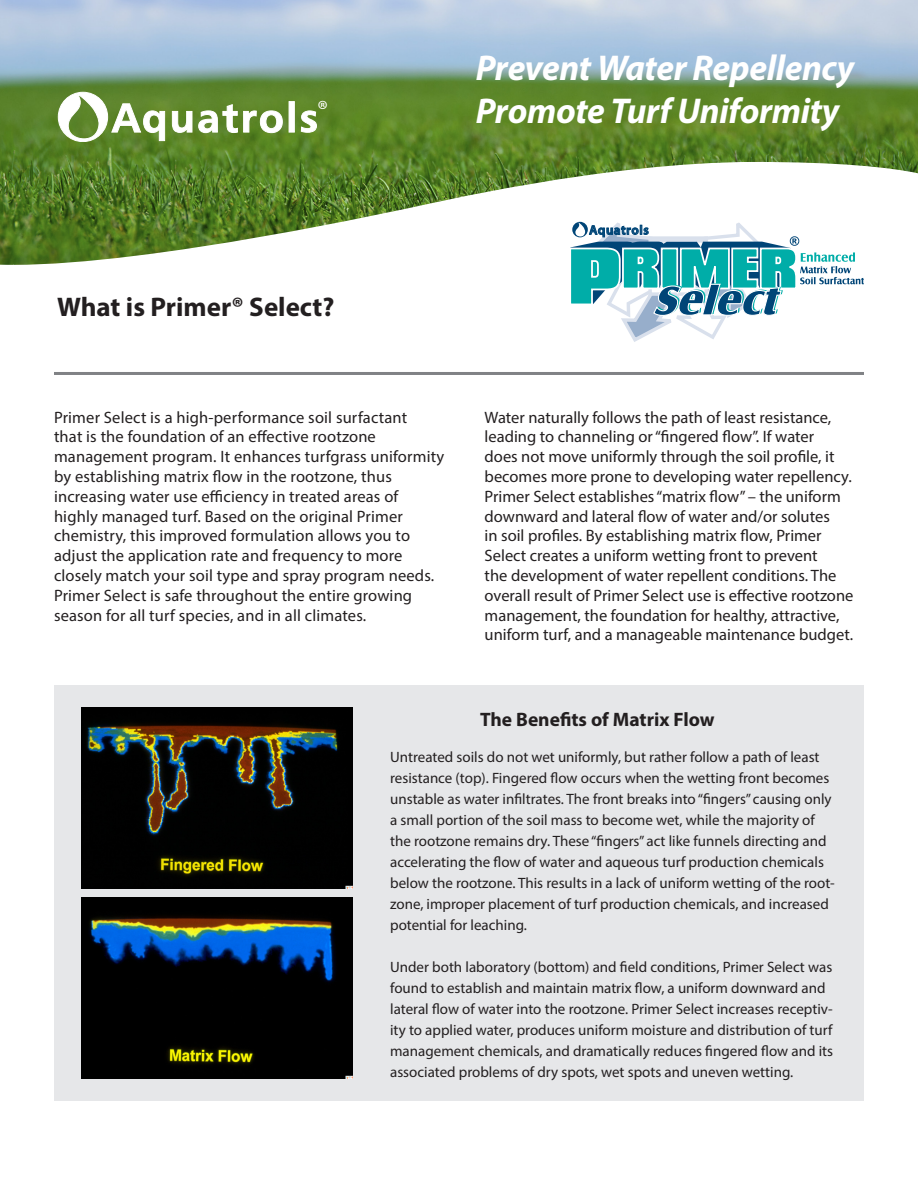
<style>
.page{position:relative;width:918px;height:1188px;background:#fff}
.page>*{position:absolute;margin:0;border:0;box-sizing:border-box;transform-origin:0 0}
.t1{font:italic 700 36px "Myriad Pro";letter-spacing:-.01em;color:#fff}
.t2{font:700 27px "Myriad Pro";color:#231f20}
.t3{font:25.2px "Myriad Pro";color:#fff}
.t4{font:700 19.5px "Myriad Pro";color:#231f20}
.t5{font:16.5px/19.8px "Myriad Pro";color:#231f20}
.t6{font:15px/21px "Myriad Pro";color:#231f20}
.t7{font:600 12.9px "Myriad Pro";letter-spacing:.05em;color:#004577}
</style>
<div class="page">
<div style="left:54px;top:685px;width:810px;height:415px;background:#e6e7e9"></div>
<hr style="left:54px;top:372px;width:810px;height:3px;background:#808285">
<svg style="left:571px;top:265px;width:293px;height:77px"></svg>
<img style="left:81px;top:708px;width:272px;height:181px">
<img style="left:81px;top:897px;width:272px;height:181px">
<img style="left:0;top:0;width:918px;height:265px">
<svg style="left:172px;top:111px;width:20px;height:22px"></svg>
<svg style="left:198px;top:104px;width:85px;height:29px"></svg>
<svg style="left:289px;top:101px;width:6px;height:31px"></svg>
<svg style="left:301px;top:110px;width:16px;height:23px"></svg>
<svg style="left:58px;top:92px;width:107px;height:50px"></svg>
<p class="t3" style="left:318px;top:94px;width:12px">®</p>
<p class="t2" style="left:57px;top:289px;width:279px">What is Primer® Select?</p>
<p class="t1" style="left:476px;top:45px;width:380px">Prevent Water Repellency</p>
<p class="t1" style="left:476px;top:88px;width:365px">Promote Turf Uniformity</p>
<p class="t7" style="left:589px;top:222px;width:61px">Aquatrols</p>
<p class="t5" style="left:54px;top:407px;width:392px">Primer Select is a high-performance soil surfactant<br>that is the foundation of an effective rootzone management program. It enhances turfgrass uniformity by establishing matrix flow in the rootzone, thus increasing water use efficiency in treated areas of highly managed turf. Based on the original Primer chemistry, this improved formulation allows you to adjust the application rate and frequency to more closely match your soil type and spray program needs.<br>Primer Select is safe throughout the entire growing season for all turf species, and in all climates.</p>
<p class="t5" style="left:485px;top:407px;width:370px">Water naturally follows the path of least resistance, leading to channeling or “fingered flow”. If water<br>does not move uniformly through the soil profile, it becomes more prone to developing water repellency.<br>Primer Select establishes “matrix flow” – the uniform downward and lateral flow of water and/or solutes<br>in soil profiles. By establishing matrix flow, Primer Select creates a uniform wetting front to prevent<br>the development of water repellent conditions. The overall result of Primer Select use is effective rootzone management, the foundation for healthy, attractive, uniform turf, and a manageable maintenance budget.</p>
<p class="t4" style="left:480px;top:707px;width:236px">The Benefits of Matrix Flow</p>
<p class="t6" style="left:390px;top:746px;width:446px">Untreated soils do not wet uniformly, but rather follow a path of least resistance (top). Fingered flow occurs when the wetting front becomes unstable as water infiltrates. The front breaks into “fingers” causing only a small portion of the soil mass to become wet, while the majority of the rootzone remains dry. These “fingers” act like funnels directing and accelerating the flow of water and aqueous turf production chemicals below the rootzone. This results in a lack of uniform wetting of the root&shy;zone, improper placement of turf production chemicals, and increased potential for leaching.</p>
<p class="t6" style="left:390px;top:956px;width:444px">Under both laboratory (bottom) and field conditions, Primer Select was found to establish and maintain matrix flow, a uniform downward and lateral flow of water into the rootzone. Primer Select increases receptiv&shy;ity to applied water, produces uniform moisture and distribution of turf management chemicals, and dramatically reduces fingered flow and its associated problems of dry spots, wet spots and uneven wetting.</p>
</div>
